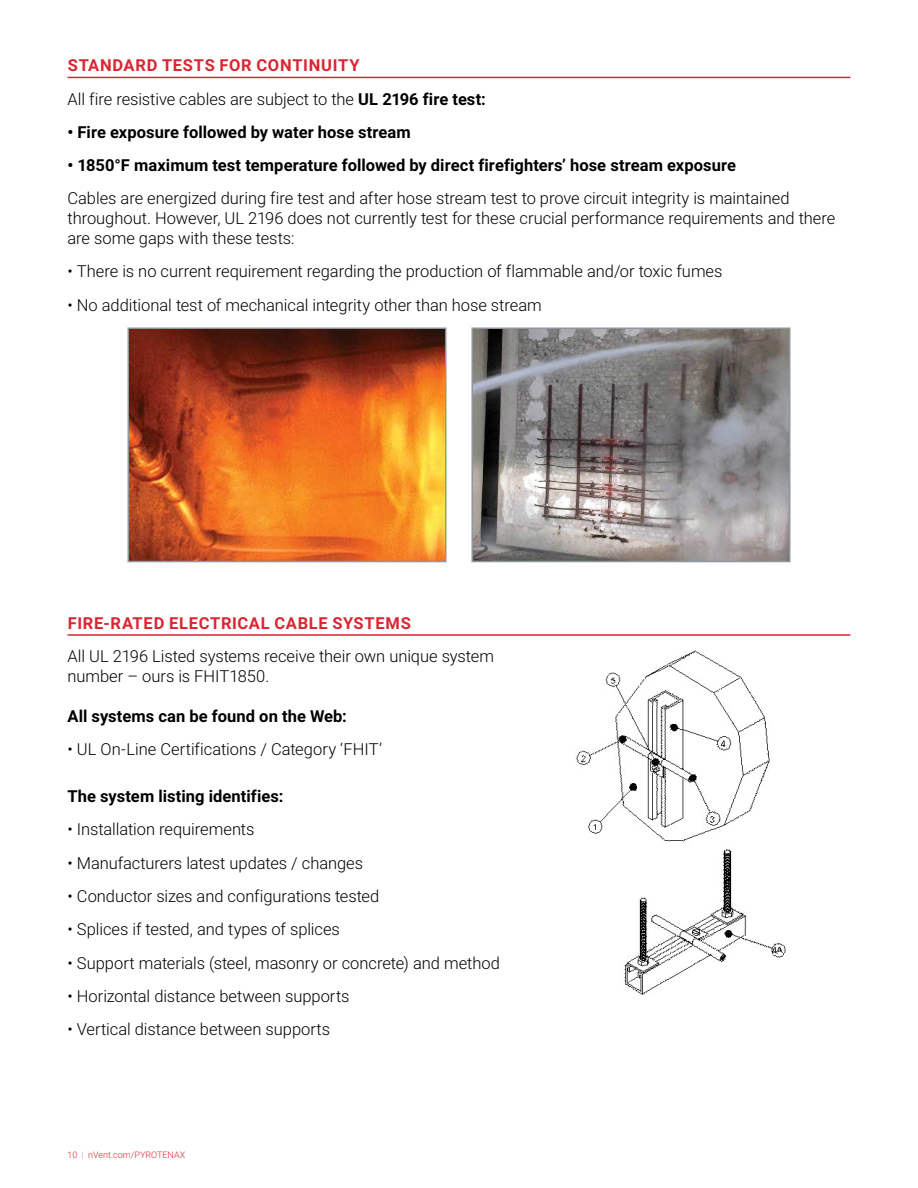
<style>
.page{position:relative;width:918px;height:1188px;background:#fff}
.page>*{position:absolute;margin:0;border:0;box-sizing:border-box;transform-origin:0 0}
.t1{font:300 16.5px/19.8px "Roboto";letter-spacing:-.005em;color:#000}
.t2{font:700 16.5px "Roboto";letter-spacing:.005em;color:#000}
.t3{font:700 16.5px "Roboto";letter-spacing:.04em;color:#d92632}
.t4{font:300 9px "Roboto";color:#d92632}
.s1{font-weight:700;color:#d92632}
.s2{font-weight:700}
.s3{color:#90969e}
</style>
<div class="page">
<hr style="left:68px;top:77px;width:782px;height:1px;background:#d92632">
<hr style="left:68px;top:634px;width:782px;height:2px;background:#d92632">
<img style="left:131px;top:330px;width:313px;height:229px">
<div style="left:128px;top:327px;width:319px;height:235px;border:2px solid #90969e"></div>
<img style="left:474px;top:330px;width:313px;height:229px">
<div style="left:471px;top:327px;width:319px;height:235px;border:2px solid #90969e"></div>
<img style="left:576px;top:650px;width:210px;height:345px">
<p class="t1" style="left:67px;top:48px;width:420px;line-height:33.3px"><span class="s1">STANDARD TESTS FOR CONTINUITY<br></span>All fire resistive cables are subject to the <span class="s2">UL 2196 fire test:</span></p>
<p class="t2" style="left:67px;top:120px;width:345px">• Fire exposure followed by water hose stream</p>
<p class="t2" style="left:67px;top:154px;width:670px">• 1850°F maximum test temperature followed by direct firefighters’ hose stream exposure</p>
<p class="t1" style="left:67px;top:188px;width:769px">Cables are energized during fire test and after hose stream test to prove circuit integrity is maintained throughout. However, UL 2196 does not currently test for these crucial performance requirements and there are some gaps with these tests:</p>
<p class="t1" style="left:67px;top:261px;width:656px">• There is no current requirement regarding the production of flammable and/or toxic fumes</p>
<p class="t1" style="left:67px;top:294px;width:476px">• No additional test of mechanical integrity other than hose stream</p>
<p class="t3" style="left:68px;top:611px;width:345px">FIRE-RATED ELECTRICAL CABLE SYSTEMS</p>
<p class="t1" style="left:67px;top:646px;width:428px">All UL 2196 Listed systems receive their own unique system number – ours is FHIT1850.</p>
<p class="t2" style="left:67px;top:705px;width:281px">All systems can be found on the Web:</p>
<p class="t1" style="left:67px;top:739px;width:316px">• UL On-Line Certifications / Category ‘FHIT’</p>
<p class="t2" style="left:67px;top:785px;width:217px">The system listing identifies:</p>
<p class="t1" style="left:67px;top:819px;width:188px">• Installation requirements</p>
<p class="t1" style="left:67px;top:852px;width:297px">• Manufacturers latest updates / changes</p>
<p class="t1" style="left:67px;top:886px;width:313px">• Conductor sizes and configurations tested</p>
<p class="t1" style="left:67px;top:919px;width:274px">• Splices if tested, and types of splices</p>
<p class="t1" style="left:67px;top:952px;width:434px">• Support materials (steel, masonry or concrete) and method</p>
<p class="t1" style="left:67px;top:986px;width:284px">• Horizontal distance between supports</p>
<p class="t1" style="left:67px;top:1019px;width:264px">• Vertical distance between supports</p>
<p class="t4" style="left:68px;top:1149px;width:119px">10 <span class="s3">|</span> nVent.com/PYROTENAX</p>
</div>
